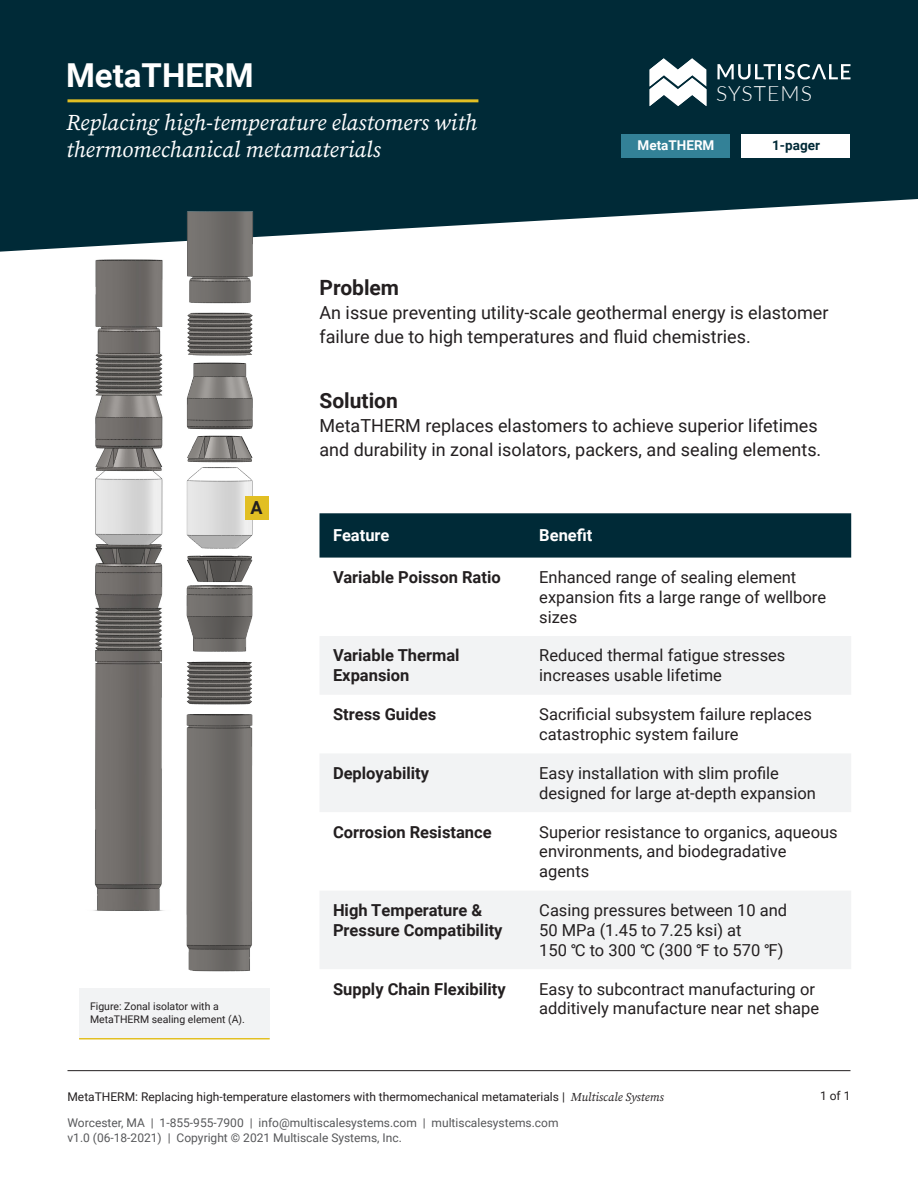
<style>
.page{position:relative;width:918px;height:1188px;background:#fff}
.page>*{position:absolute;margin:0;border:0;box-sizing:border-box;transform-origin:0 0}
.t1{font:700 33px "Roboto";color:#fff}
.t2{font:italic 22.5px/27px "Source Serif Pro";color:#fff}
.t3{font:300 21.15px "Lato";letter-spacing:.05em;color:#fff}
.t4{font:700 21px "Roboto";color:#231f20}
.t5{font:18px/24px "Roboto";color:#231f20}
.t6{font:700 18px "Roboto";color:#231f20}
.t7{font:16.5px/19.8px "Roboto";color:#231f20}
.t8{font:700 16.5px/19.8px "Roboto";color:#231f20}
.t9{font:700 16.5px "Roboto";color:#fff}
.t10{font:700 13.5px "Roboto";color:#fff}
.t11{font:700 13.5px "Roboto";color:#002a37}
.t12{font:12px/14.4px "Roboto";color:#57585a}
.t13{font:12px "Roboto";color:#231f20}
.t14{font:10.5px/12.6px "Roboto";color:#231f20}
.s1{font-family:"Source Serif Pro";font-style:italic}
</style>
<div class="page">
<hr style="left:68px;top:1070px;width:782px;height:1px;background:#231f20">
<svg style="left:0;top:0;width:918px;height:252px;background:#1b414c"></svg>
<svg style="left:650px;top:58px;width:56px;height:48px"></svg>
<svg style="left:717px;top:64px;width:133px;height:16px"></svg>
<div style="left:320px;top:513px;width:531px;height:45px;background:#002a37"></div>
<svg style="left:320px;top:636px;width:531px;height:333px;fill:#f2f3f4"></svg>
<img style="left:93px;top:259px;width:71px;height:652px">
<img style="left:186px;top:203px;width:93px;height:769px">
<div style="left:621px;top:134px;width:109px;height:24px;background:#338197"></div>
<hr style="left:68px;top:99px;width:410px;height:3px;background:#e2bf23">
<div style="left:79px;top:988px;width:191px;height:51px;background:#f2f3f4"></div>
<hr style="left:79px;top:1038px;width:191px;height:2px;background:#e2bf23">
<div style="left:245px;top:496px;width:23px;height:24px;background:#e2bf23"></div>
<div style="left:741px;top:134px;width:109px;height:24px;background:#fff"></div>
<p class="t1" style="left:66px;top:52px;width:189px">MetaTHERM</p>
<p class="t2" style="left:66px;top:109px;width:413px">Replacing high-temperature elastomers with thermomechanical metamaterials</p>
<p class="t3" style="left:716px;top:79px;width:97px">SYSTEMS</p>
<p class="t10" style="left:638px;top:136px;width:78px">MetaTHERM</p>
<p class="t11" style="left:772px;top:136px;width:49px">1-pager</p>
<p class="t4" style="left:320px;top:272px;width:81px">Problem</p>
<p class="t5" style="left:320px;top:300px;width:510px">An issue preventing utility-scale geothermal energy is elastomer failure due to high temperatures and fluid chemistries.</p>
<p class="t6" style="left:251px;top:495px;width:14px">A</p>
<p class="t14" style="left:90px;top:1000px;width:157px">Figure: Zonal isolator with a<br>MetaTHERM sealing element (A).</p>
<p class="t4" style="left:320px;top:386px;width:80px">Solution</p>
<p class="t5" style="left:320px;top:413px;width:503px">MetaTHERM replaces elastomers to achieve superior lifetimes and durability in zonal isolators, packers, and sealing elements.</p>
<p class="t9" style="left:333px;top:523px;width:58px">Feature</p>
<p class="t9" style="left:539px;top:523px;width:55px">Benefit</p>
<p class="t8" style="left:333px;top:567px;width:169px">Variable Poisson Ratio</p>
<p class="t7" style="left:539px;top:567px;width:288px">Enhanced range of sealing element expansion fits a large range of wellbore sizes</p>
<p class="t8" style="left:333px;top:645px;width:128px">Variable Thermal<br>Expansion</p>
<p class="t7" style="left:539px;top:645px;width:248px">Reduced thermal fatigue stresses increases usable lifetime</p>
<p class="t8" style="left:333px;top:704px;width:105px">Stress Guides</p>
<p class="t7" style="left:539px;top:704px;width:274px">Sacrificial subsystem failure replaces catastrophic system failure</p>
<p class="t8" style="left:333px;top:762px;width:98px">Deployability</p>
<p class="t7" style="left:539px;top:762px;width:278px">Easy installation with slim profile designed for large at-depth expansion</p>
<p class="t8" style="left:333px;top:821px;width:160px">Corrosion Resistance</p>
<p class="t7" style="left:539px;top:821px;width:300px">Superior resistance to organics, aqueous environments, and biodegradative agents</p>
<p class="t8" style="left:333px;top:900px;width:171px">High Temperature &amp;<br>Pressure Compatibility</p>
<p class="t7" style="left:539px;top:900px;width:249px">Casing pressures between 10 and<br>50 MPa (1.45 to 7.25 ksi) at<br>150 ℃ to 300 ℃ (300 ℉ to 570 ℉)</p>
<p class="t8" style="left:333px;top:978px;width:174px">Supply Chain Flexibility</p>
<p class="t7" style="left:539px;top:978px;width:281px">Easy to subcontract manufacturing or additively manufacture near net shape</p>
<p class="t13" style="left:68px;top:1089px;width:598px">MetaTHERM: Replacing high-temperature elastomers with thermomechanical metamaterials | <span class="s1">Multiscale Systems</span></p>
<p class="t12" style="left:68px;top:1116px;width:493px">Worcester, MA | 1-855-955-7900 | info@multiscalesystems.com | multiscalesystems.com v1.0 (06-18-2021) | Copyright © 2021 Multiscale Systems, Inc.</p>
<p class="t13" style="left:820px;top:1087px;width:32px">1 of 1</p>
</div>
